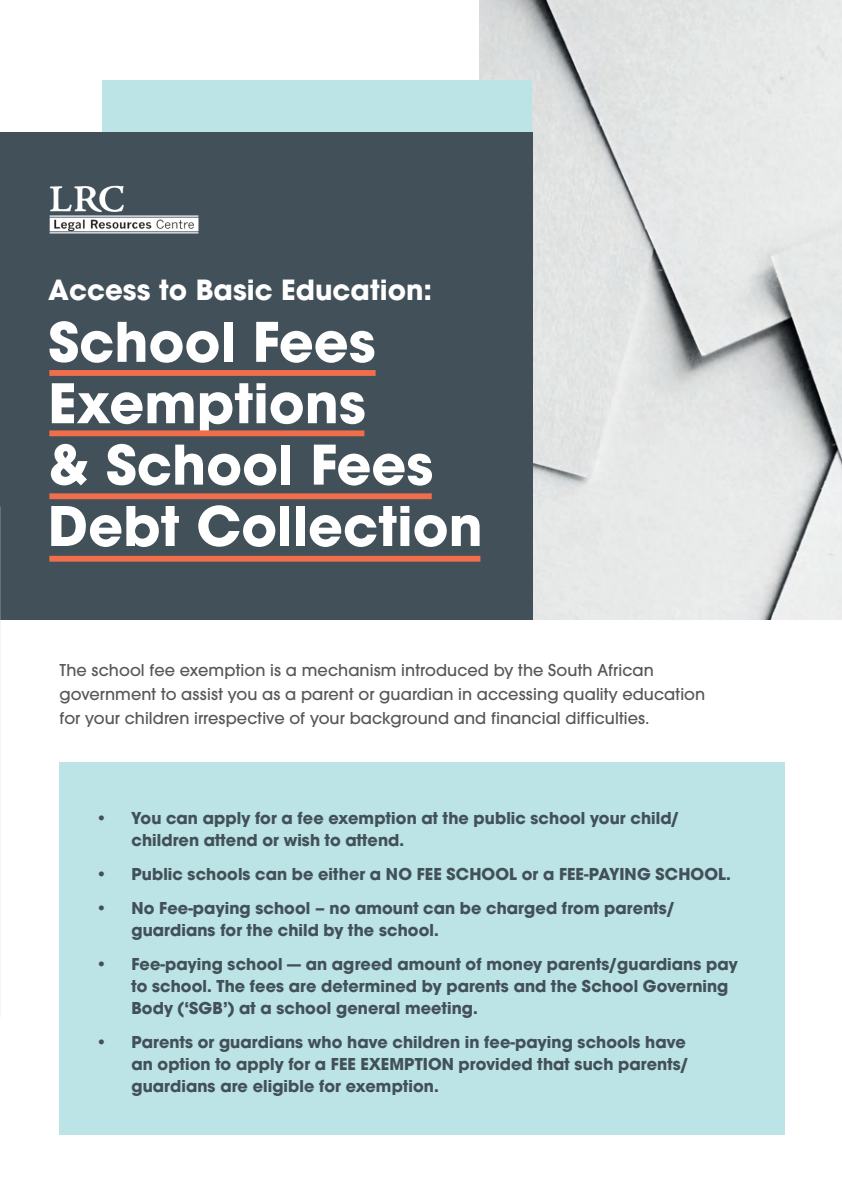
<style>
.page{position:relative;width:842px;height:1191px;background:#fff}
.page>*{position:absolute;margin:0;border:0;box-sizing:border-box;transform-origin:0 0}
.t1{font:700 54px/61.4px "Avant Garde";color:#fff}
.t2{font:700 27.6px "Avant Garde";color:#fff}
.t3{font:700 18px/22px "Avant Garde Gothic Itc T";letter-spacing:.005em;color:#425159}
.t4{font:500 18px/24px "Avant Garde Gothic Itc T";letter-spacing:.005em;color:#57585a}
</style>
<div class="page">
<img style="left:479px;top:0;width:363px;height:619px">
<div style="left:103px;top:80px;width:429px;height:52px;background:#bce3e5"></div>
<div style="left:0;top:132px;width:532px;height:487px;background:#425159"></div>
<img style="left:49px;top:185px;width:150px;height:49px">
<div style="left:49px;top:370px;width:327px;height:6px;background:#f16e4c"></div>
<div style="left:49px;top:430px;width:315px;height:6px;background:#f16e4c"></div>
<div style="left:49px;top:493px;width:383px;height:6px;background:#f16e4c"></div>
<div style="left:49px;top:556px;width:431px;height:5px;background:#f16e4c"></div>
<div style="left:60px;top:762px;width:725px;height:372px;background:#bce3e5"></div>
<h2 class="t2" style="left:48px;top:272px;width:386px">Access to Basic Education:</h2>
<h1 class="t1" style="left:48px;top:311px;width:436px">School Fees<br>Exemptions<br>&amp; School Fees<br>Debt Collection</h1>
<p class="t4" style="left:60px;top:658px;width:647px">The school fee exemption is a mechanism introduced by the South African government to assist you as a parent or guardian in accessing quality education for your children irrespective of your background and financial difficulties.</p>
<p class="t3" style="left:131px;top:806px;width:549px;text-indent:-36px">• You can apply for a fee exemption at the public school your child/ children attend or wish to attend.</p>
<p class="t3" style="left:95px;top:862px;width:637px">• Public schools can be either a NO FEE SCHOOL or a FEE-PAYING SCHOOL.</p>
<p class="t3" style="left:131px;top:896px;width:545px;text-indent:-36px">• No Fee-paying school – no amount can be charged from parents/ guardians for the child by the school.</p>
<p class="t3" style="left:131px;top:952px;width:608px;text-indent:-36px">• Fee-paying school — an agreed amount of money parents/guardians pay to school. The fees are determined by parents and the School Governing<br>Body (‘SGB’) at a school general meeting.</p>
<p class="t3" style="left:131px;top:1030px;width:559px;text-indent:-36px">• Parents or guardians who have children in fee-paying schools have an option to apply for a FEE EXEMPTION provided that such parents/ guardians are eligible for exemption.</p>
</div>
